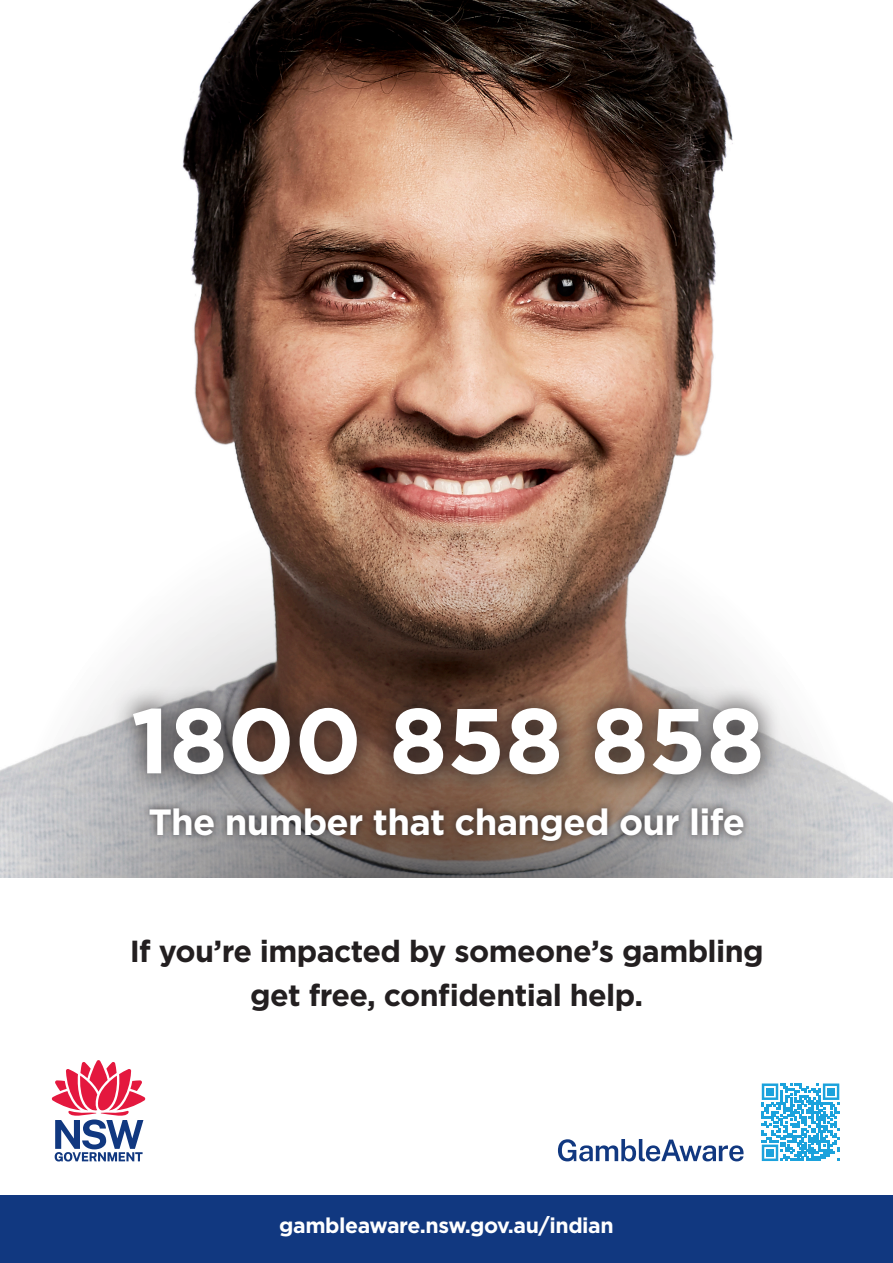
<style>
.page{position:relative;width:893px;height:1263px;background:#fff}
.page>*{position:absolute;margin:0;border:0;box-sizing:border-box;transform-origin:0 0}
.t1{font:700 36.45px "Gotham";letter-spacing:-.02em;color:#fff}
.t2{font:700 30.45px/44.1px "Gotham";letter-spacing:-.02em;color:#231f20;text-align:center}
.t3{font:700 21.3px "Gotham";letter-spacing:-.02em;color:#fff}
</style>
<div class="page">
<img style="left:182px;top:0;width:551px;height:285px">
<svg style="left:0;top:285px;width:893px;height:592px"></svg>
<div style="left:0;top:1196px;width:893px;height:67px;background:#113880"></div>
<div style="left:142px;top:800px;width:609px;height:49px;background:#231f20;opacity:.75"></div>
<svg style="left:112px;top:685px;width:671px;height:112px;background:#928077"></svg>
<svg style="left:133px;top:708px;width:627px;height:66px"></svg>
<svg style="left:762px;top:1083px;width:77px;height:78px"></svg>
<div style="left:766px;top:1088px;width:7px;height:7px;background:#1ca2dc"></div>
<div style="left:828px;top:1088px;width:7px;height:7px;background:#1ca2dc"></div>
<div style="left:766px;top:1149px;width:7px;height:7px;background:#1ca2dc"></div>
<svg style="left:52px;top:1060px;width:93px;height:101px"></svg>
<svg style="left:558px;top:1139px;width:185px;height:22px"></svg>
<p class="t1" style="left:148px;top:798px;width:598px">The number that changed our life</p>
<p class="t2" style="left:130px;top:929px;width:635px">If you’re impacted by someone’s gambling get free, confidential help.</p>
<p class="t3" style="left:279px;top:1211px;width:336px">gambleaware.nsw.gov.au/indian</p>
</div>
